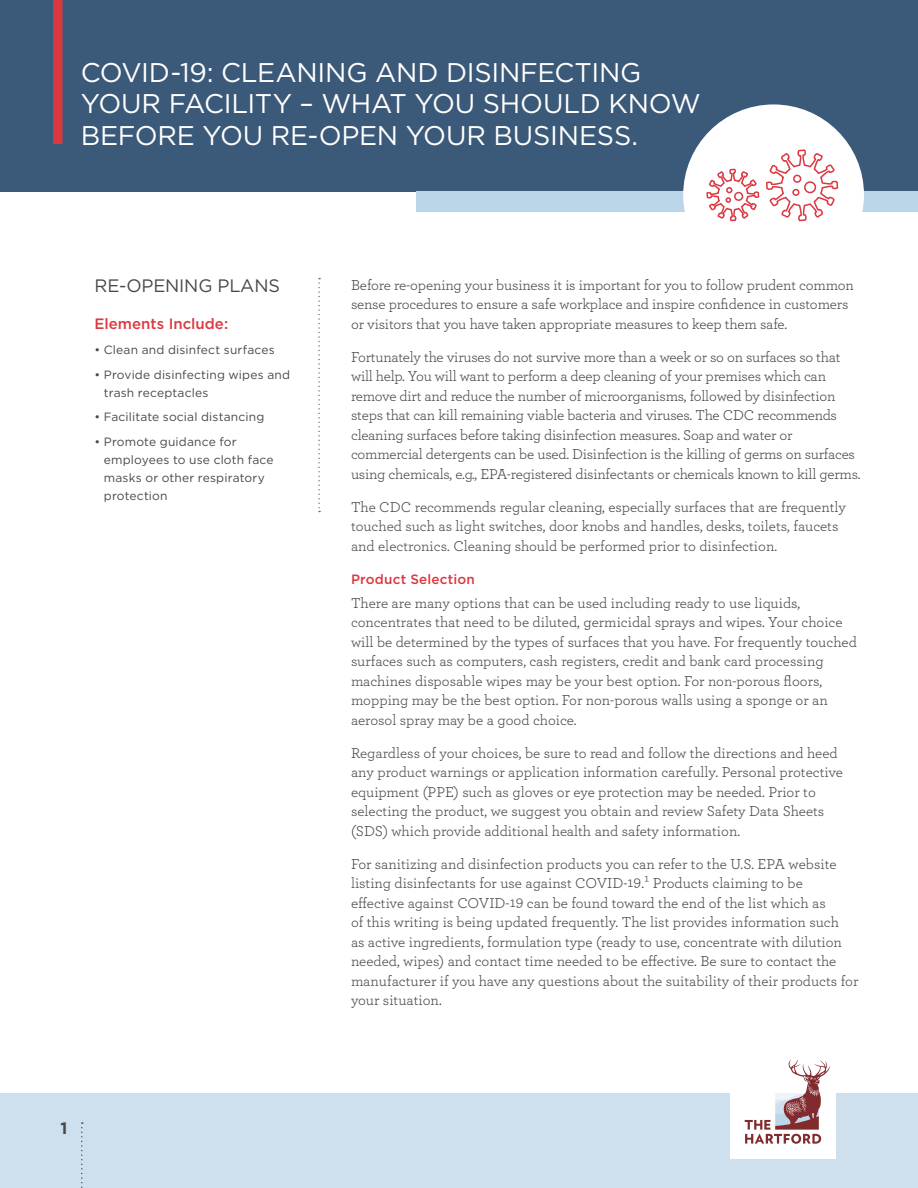
<style>
.page{position:relative;width:918px;height:1188px;background:#fff}
.page>*{position:absolute;margin:0;border:0;box-sizing:border-box;transform-origin:0 0}
.t1{font:27px/31.5px "Gotham";letter-spacing:-.01em;color:#fff}
.t2{font:18px "Gotham";letter-spacing:-.01em;color:#484847}
.t3{font:700 16.5px "Gotham";color:#484847}
.t4{font:15px/19.5px "Archer";letter-spacing:-.01em;color:#484847}
.t5{font:500 15px "Gotham";color:#db3841}
.t6{font:500 13.5px "Gotham";letter-spacing:.015em;color:#db3841}
.t7{font:12px/18px "Gotham";letter-spacing:.015em;color:#484847}
</style>
<div class="page">
<svg style="left:318px;top:278px;width:2px;height:234px"></svg>
<div style="left:0;top:1093px;width:918px;height:95px;background:#cee0ee"></div>
<svg style="left:81px;top:1122px;width:2px;height:66px"></svg>
<div style="left:730px;top:1053px;width:106px;height:105px;background:#fff"></div>
<svg style="left:745px;top:1060px;width:85px;height:84px"></svg>
<div style="left:0;top:0;width:918px;height:191px;background:#3b5978"></div>
<div style="left:416px;top:191px;width:502px;height:20px;background:#bbd6e9"></div>
<div style="left:53px;top:0;width:9px;height:144px;background:#db3841"></div>
<div style="left:683px;top:104px;width:181px;height:181px;background:#fff;border-radius:50%"></div>
<svg style="left:706px;top:149px;width:133px;height:73px"></svg>
<h1 class="t1" style="left:81px;top:58px;width:621px">COVID-19: CLEANING AND DISINFECTING<br>YOUR FACILITY – WHAT YOU SHOULD KNOW<br>BEFORE YOU RE-OPEN YOUR BUSINESS.</h1>
<p class="t2" style="left:94px;top:278px;width:187px">RE-OPENING PLANS</p>
<p class="t5" style="left:94px;top:317px;width:135px">Elements Include:</p>
<p class="t7" style="left:94px;top:341px;width:182px">• Clean and disinfect surfaces</p>
<p class="t7" style="left:104px;top:366px;width:188px;text-indent:-9px">• Provide disinfecting wipes and trash receptacles</p>
<p class="t7" style="left:94px;top:409px;width:171px">• Facilitate social distancing</p>
<p class="t7" style="left:104px;top:433px;width:171px;text-indent:-9px">• Promote guidance for employees to use cloth face masks or other respiratory protection</p>
<p class="t3" style="left:61px;top:1121px;width:8px">1</p>
<p class="t4" style="left:351px;top:276px;width:505px">Before re-opening your business it is important for you to follow prudent common sense procedures to ensure a safe workplace and inspire confidence in customers or visitors that you have taken appropriate measures to keep them safe.</p>
<p class="t4" style="left:351px;top:348px;width:511px">Fortunately the viruses do not survive more than a week or so on surfaces so that will help. You will want to perform a deep cleaning of your premises which can remove dirt and reduce the number of microorganisms, followed by disinfection steps that can kill remaining viable bacteria and viruses. The CDC recommends cleaning surfaces before taking disinfection measures. Soap and water or commercial detergents can be used. Disinfection is the killing of germs on surfaces using chemicals, e.g., EPA-registered disinfectants or chemicals known to kill germs.</p>
<p class="t4" style="left:351px;top:498px;width:496px">The CDC recommends regular cleaning, especially surfaces that are frequently touched such as light switches, door knobs and handles, desks, toilets, faucets and electronics. Cleaning should be performed prior to disinfection.</p>
<p class="t6" style="left:351px;top:573px;width:125px">Product Selection</p>
<p class="t4" style="left:351px;top:594px;width:507px">There are many options that can be used including ready to use liquids, concentrates that need to be diluted, germicidal sprays and wipes. Your choice will be determined by the types of surfaces that you have. For frequently touched surfaces such as computers, cash registers, credit and bank card processing machines disposable wipes may be your best option. For non-porous floors, mopping may be the best option. For non-porous walls using a sponge or an aerosol spray may be a good choice.</p>
<p class="t4" style="left:351px;top:744px;width:494px">Regardless of your choices, be sure to read and follow the directions and heed any product warnings or application information carefully. Personal protective equipment (PPE) such as gloves or eye protection may be needed. Prior to selecting the product, we suggest you obtain and review Safety Data Sheets (SDS) which provide additional health and safety information.</p>
<p class="t4" style="left:351px;top:855px;width:509px">For sanitizing and disinfection products you can refer to the U.S. EPA website listing disinfectants for use against COVID-19.¹ Products claiming to be effective against COVID-19 can be found toward the end of the list which as<br>of this writing is being updated frequently. The list provides information such<br>as active ingredients, formulation type (ready to use, concentrate with dilution needed, wipes) and contact time needed to be effective. Be sure to contact the manufacturer if you have any questions about the suitability of their products for your situation.</p>
</div>
